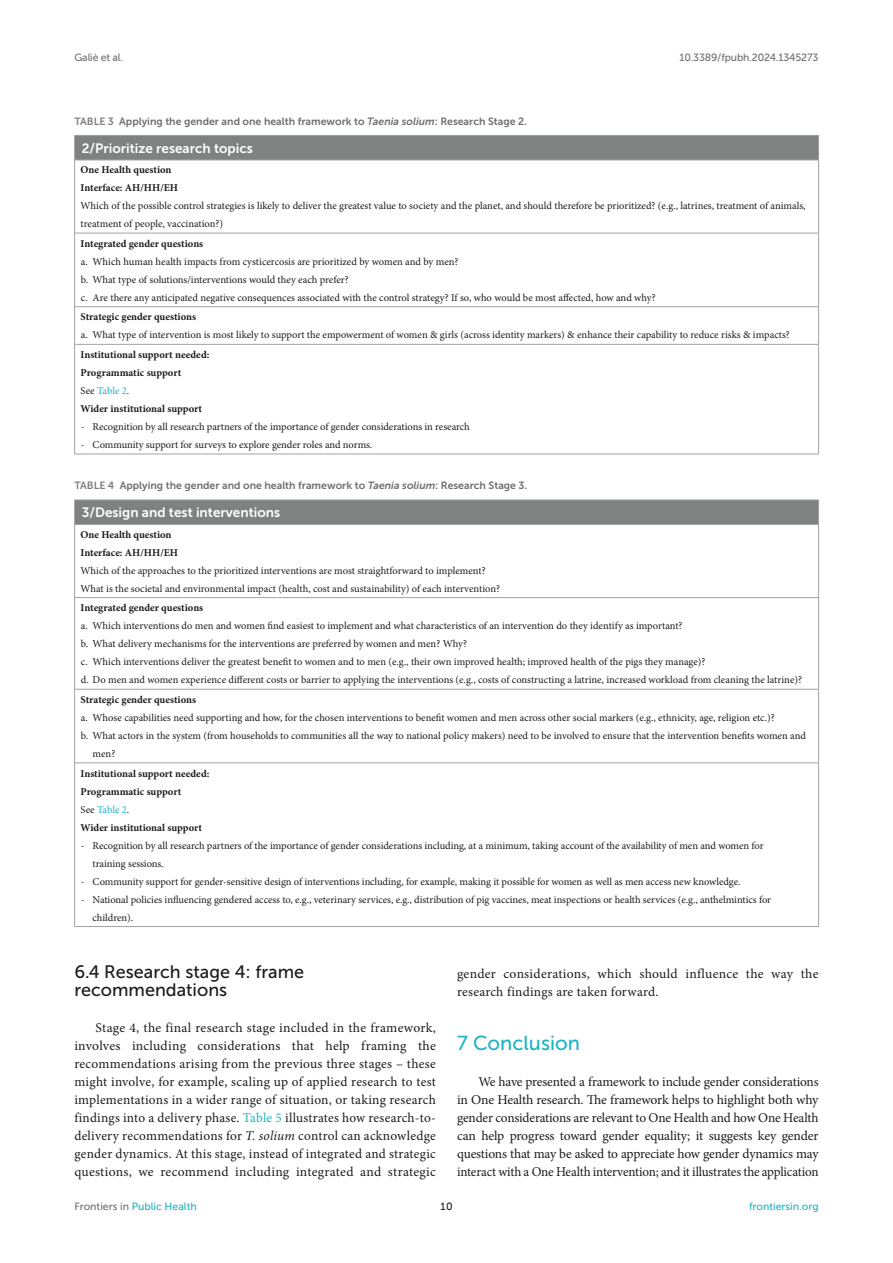
<style>
.page{position:relative;width:893px;height:1263px;background:#fff}
.page>*{position:absolute;margin:0;border:0;box-sizing:border-box;transform-origin:0 0}
.HEAD_1{font:20.25px "Museo Sans 500";color:#1db5c3}
.HEAD_2{font:18px/18px "Museo Sans 500";color:#1b1c1b}
.TEXT_FLUSH{font:13.5px/18px "Minion Pro";letter-spacing:.015em;color:#1b1c1b;text-align:justify}
.TB_CH{font:13.5px "Museo Sans 700";color:#fff}
.TB_NL{font:10.5px/18px "Minion Pro";letter-spacing:-.005em;color:#1b1c1b}
.TB_BL{font:10.5px/18px "Minion Pro";letter-spacing:-.005em;color:#1b1c1b}
.TB_TX{font:10.5px/18px "Minion Pro";color:#1b1c1b}
.TB_TX-2{font:700 10.5px "Minion Pro";color:#1b1c1b}
.TT{font:10.5px "Museo Sans 700";color:#706f70}
.t1{font:10.5px "Museo Sans 500";color:#1db5c3}
.t2{font:10.5px "Museo Sans 500";letter-spacing:-.015em;color:#706f70}
.TB_TX-3{font:10.5px "Minion Pro";letter-spacing:-.005em;color:#1db5c3}
.t3{font:10.5px "Museo Sans 500";color:#1b1c1b}
.s1{color:#7e7f7f}
.s2{font-style:italic}
.s3{color:#1b1c1b}
.s4{color:#1db5c3}
.s5{color:#706f70}
</style>
<div class="page">
<div style="left:75px;top:135px;width:743px;height:25px;background:#808181"></div>
<hr style="left:74px;top:135px;width:745px;height:1px;background:#a2a3a3">
<svg style="left:74px;top:136px;width:1px;height:24px"></svg>
<svg style="left:818px;top:136px;width:1px;height:24px"></svg>
<hr style="left:74px;top:160px;width:745px;height:1px;background:#a2a3a3">
<hr style="left:74px;top:160px;width:1px;height:73px;background:#a2a3a3">
<hr style="left:818px;top:160px;width:1px;height:73px;background:#a2a3a3">
<hr style="left:74px;top:233px;width:745px;height:1px;background:#a2a3a3">
<hr style="left:74px;top:233px;width:1px;height:73px;background:#a2a3a3">
<hr style="left:818px;top:233px;width:1px;height:73px;background:#a2a3a3">
<hr style="left:74px;top:306px;width:745px;height:1px;background:#a2a3a3">
<hr style="left:74px;top:307px;width:1px;height:37px;background:#a2a3a3">
<hr style="left:818px;top:307px;width:1px;height:37px;background:#a2a3a3">
<hr style="left:74px;top:344px;width:745px;height:1px;background:#a2a3a3">
<hr style="left:74px;top:344px;width:1px;height:110px;background:#a2a3a3">
<hr style="left:818px;top:344px;width:1px;height:110px;background:#a2a3a3">
<hr style="left:74px;top:454px;width:745px;height:1px;background:#a2a3a3">
<div style="left:75px;top:500px;width:743px;height:24px;background:#808181"></div>
<hr style="left:74px;top:500px;width:745px;height:1px;background:#a2a3a3">
<svg style="left:74px;top:500px;width:1px;height:24px"></svg>
<svg style="left:818px;top:501px;width:1px;height:23px"></svg>
<hr style="left:74px;top:524px;width:745px;height:1px;background:#a2a3a3">
<hr style="left:74px;top:525px;width:1px;height:72px;background:#a2a3a3">
<hr style="left:818px;top:525px;width:1px;height:72px;background:#a2a3a3">
<hr style="left:74px;top:597px;width:745px;height:1px;background:#a2a3a3">
<hr style="left:74px;top:598px;width:1px;height:91px;background:#a2a3a3">
<hr style="left:818px;top:598px;width:1px;height:91px;background:#a2a3a3">
<hr style="left:74px;top:689px;width:745px;height:1px;background:#a2a3a3">
<hr style="left:74px;top:689px;width:1px;height:74px;background:#a2a3a3">
<hr style="left:818px;top:689px;width:1px;height:74px;background:#a2a3a3">
<hr style="left:74px;top:763px;width:745px;height:1px;background:#a2a3a3">
<hr style="left:74px;top:763px;width:1px;height:163px;background:#a2a3a3">
<hr style="left:818px;top:763px;width:1px;height:163px;background:#a2a3a3">
<hr style="left:74px;top:926px;width:745px;height:1px;background:#a2a3a3">
<p class="t2" style="left:74px;top:51px;width:50px">Galiè et al.</p>
<p class="t2" style="left:679px;top:51px;width:141px">10.3389/fpubh.2024.1345273</p>
<p class="TT" style="left:74px;top:115px;width:454px"><span class="s1">TABLE 3</span> Applying the gender and one health framework to <span class="s2">Taenia solium</span>: Research Stage 2.</p>
<p class="TB_CH" style="left:82px;top:141px;width:173px">2/Prioritize research topics</p>
<p class="TB_TX-2" style="left:81px;top:162px;width:92px">One Health question</p>
<p class="TB_TX-2" style="left:81px;top:180px;width:99px">Interface: AH/HH/EH</p>
<p class="TB_TX" style="left:81px;top:197px;width:727px">Which of the possible control strategies is likely to deliver the greatest value to society and the planet, and should therefore be prioritized? (e.g., latrines, treatment of animals, treatment of people, vaccination?)</p>
<p class="TB_TX-2" style="left:81px;top:236px;width:124px">Integrated gender questions</p>
<p class="TB_NL" style="left:81px;top:252px;width:379px">a. Which human health impacts from cysticercosis are prioritized by women and by men?</p>
<p class="TB_NL" style="left:81px;top:270px;width:269px">b. What type of solutions/interventions would they each prefer?</p>
<p class="TB_NL" style="left:81px;top:288px;width:576px">c. Are there any anticipated negative consequences associated with the control strategy? If so, who would be most affected, how and why?</p>
<p class="TB_TX-2" style="left:81px;top:310px;width:117px">Strategic gender questions</p>
<p class="TB_NL" style="left:81px;top:326px;width:710px">a. What type of intervention is most likely to support the empowerment of women &amp; girls (across identity markers) &amp; enhance their capability to reduce risks &amp; impacts?</p>
<p class="TB_TX-2" style="left:81px;top:347px;width:130px">Institutional support needed:</p>
<p class="TB_TX-2" style="left:81px;top:365px;width:102px">Programmatic support</p>
<p class="TB_TX-3" style="left:81px;top:384px;width:50px"><span class="s3">See</span> Table 2<span class="s3">.</span></p>
<p class="TB_TX-2" style="left:81px;top:401px;width:123px">Wider institutional support</p>
<p class="TB_BL" style="left:81px;top:418px;width:390px">- Recognition by all research partners of the importance of gender considerations in research</p>
<p class="TB_BL" style="left:81px;top:436px;width:293px">- Community support for surveys to explore gender roles and norms.</p>
<p class="TT" style="left:74px;top:480px;width:454px"><span class="s1">TABLE 4</span> Applying the gender and one health framework to <span class="s2">Taenia solium</span>: Research Stage 3.</p>
<p class="TB_CH" style="left:82px;top:505px;width:200px">3/Design and test interventions</p>
<p class="TB_TX-2" style="left:81px;top:527px;width:92px">One Health question</p>
<p class="TB_TX-2" style="left:81px;top:545px;width:99px">Interface: AH/HH/EH</p>
<p class="TB_TX" style="left:81px;top:561px;width:407px">Which of the approaches to the prioritized interventions are most straightforward to implement?</p>
<p class="TB_TX" style="left:81px;top:579px;width:421px">What is the societal and environmental impact (health, cost and sustainability) of each intervention?</p>
<p class="TB_TX-2" style="left:81px;top:600px;width:124px">Integrated gender questions</p>
<p class="TB_NL" style="left:81px;top:617px;width:603px">a. Which interventions do men and women find easiest to implement and what characteristics of an intervention do they identify as important?</p>
<p class="TB_NL" style="left:81px;top:635px;width:388px">b. What delivery mechanisms for the interventions are preferred by women and men? Why?</p>
<p class="TB_NL" style="left:81px;top:653px;width:626px">c. Which interventions deliver the greatest benefit to women and to men (e.g., their own improved health; improved health of the pigs they manage)?</p>
<p class="TB_NL" style="left:81px;top:671px;width:723px">d. Do men and women experience different costs or barrier to applying the interventions (e.g., costs of constructing a latrine, increased workload from cleaning the latrine)?</p>
<p class="TB_TX-2" style="left:81px;top:692px;width:117px">Strategic gender questions</p>
<p class="TB_NL" style="left:81px;top:708px;width:695px">a. Whose capabilities need supporting and how, for the chosen interventions to benefit women and men across other social markers (e.g., ethnicity, age, religion etc.)?</p>
<p class="TB_NL" style="left:93px;top:726px;width:715px;text-indent:-12px">b. What actors in the system (from households to communities all the way to national policy makers) need to be involved to ensure that the intervention benefits women and men?</p>
<p class="TB_TX-2" style="left:81px;top:766px;width:130px">Institutional support needed:</p>
<p class="TB_TX-2" style="left:81px;top:784px;width:102px">Programmatic support</p>
<p class="TB_TX-3" style="left:81px;top:802px;width:50px"><span class="s3">See</span> Table 2<span class="s3">.</span></p>
<p class="TB_TX-2" style="left:81px;top:820px;width:123px">Wider institutional support</p>
<p class="TB_BL" style="left:93px;top:836px;width:672px;text-indent:-12px">- Recognition by all research partners of the importance of gender considerations including, at a minimum, taking account of the availability of men and women for training sessions.</p>
<p class="TB_BL" style="left:81px;top:872px;width:661px">- Community support for gender-sensitive design of interventions including, for example, making it possible for women as well as men access new knowledge.</p>
<p class="TB_BL" style="left:93px;top:890px;width:680px;text-indent:-12px">- National policies influencing gendered access to, e.g., veterinary services, e.g., distribution of pig vaccines, meat inspections or health services (e.g., anthelmintics for children).</p>
<p class="HEAD_2" style="left:74px;top:963px;width:231px">6.4 Research stage 4: frame recommendations</p>
<p class="TEXT_FLUSH" style="left:74px;top:1019px;width:363px;text-indent:21px">Stage 4, the final research stage included in the framework, involves including considerations that help framing the recommendations arising from the previous three stages – these might involve, for example, scaling up of applied research to test implementations in a wider range of situation, or taking research findings into a delivery phase. <span class="s4">Table 5</span> illustrates how research-to&shy;delivery recommendations for <span class="s2">T. solium</span> control can acknowledge gender dynamics. At this stage, instead of integrated and strategic questions, we recommend including integrated and strategic</p>
<p class="TEXT_FLUSH" style="left:457px;top:965px;width:363px">gender considerations, which should influence the way the research findings are taken forward.</p>
<p class="HEAD_1" style="left:457px;top:1032px;width:124px">7 Conclusion</p>
<p class="TEXT_FLUSH" style="left:457px;top:1073px;width:363px;text-indent:21px">We have presented a framework to include gender considerations in One Health research. The framework helps to highlight both why gender considerations are relevant to One Health and how One Health can help progress toward gender equality; it suggests key gender questions that may be asked to appreciate how gender dynamics may interact with a One Health intervention; and it illustrates the application</p>
<p class="t1" style="left:74px;top:1200px;width:124px"><span class="s5">Frontiers in</span> Public Health</p>
<p class="t3" style="left:440px;top:1200px;width:14px">10</p>
<p class="t1" style="left:749px;top:1200px;width:71px">frontiersin.org</p>
</div>
